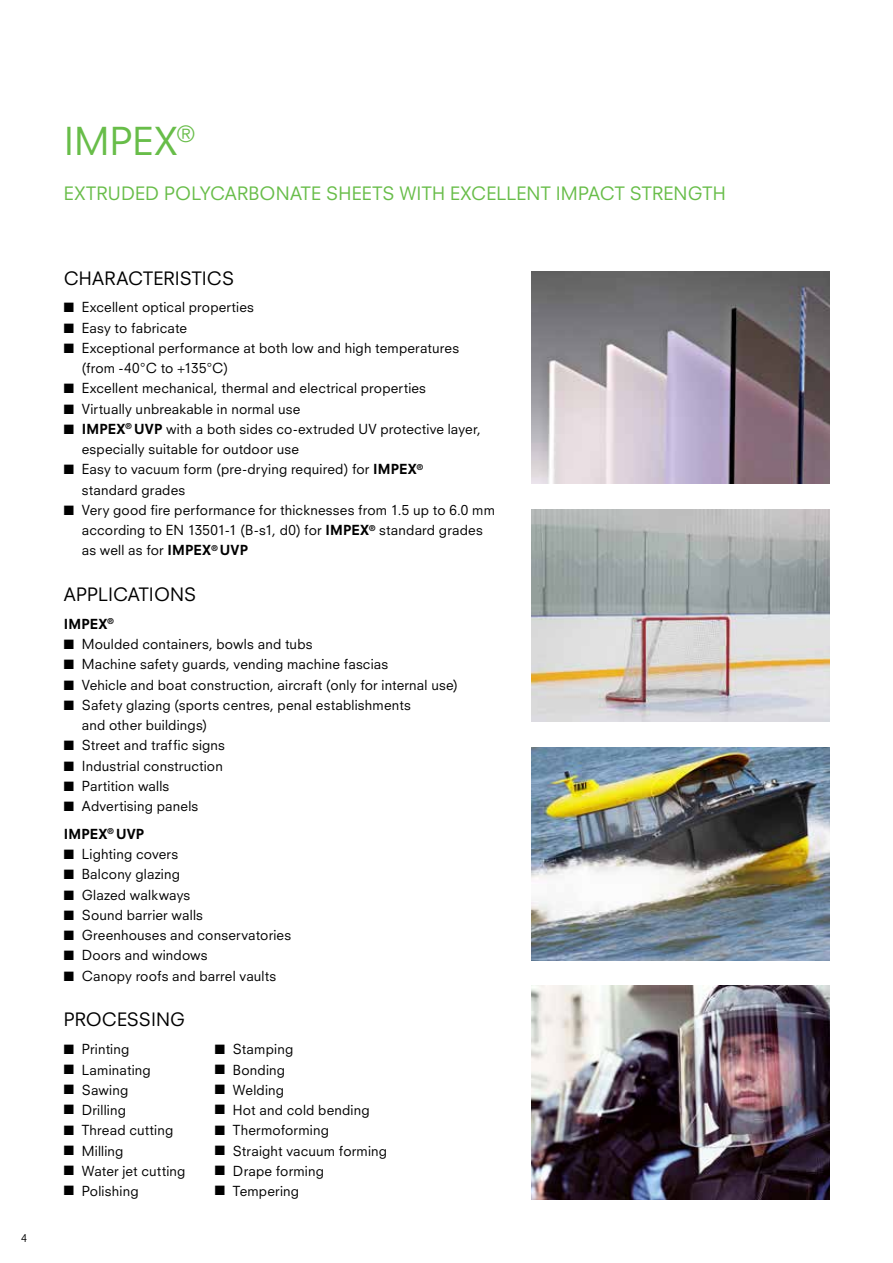
<style>
.page{position:relative;width:893px;height:1263px;background:#fff}
.page>*{position:absolute;margin:0;border:0;box-sizing:border-box;transform-origin:0 0}
.t1{font:37.5px "Neuzeit SLT Std";letter-spacing:.005em;color:#68bd49}
.t2{font:18px "Neuzeit SLT Std";letter-spacing:.005em;color:#68bd49}
.t3{font:18px "Neuzeit SLT Std";letter-spacing:.005em;color:#000}
.t4{font:13.5px/20.2px "Neuzeit SLT Std";letter-spacing:.015em;color:#000}
.t5{font:800 13.5px "Neuzeit SLT Std";letter-spacing:.015em;color:#000}
.t6{font:10.5px "Neuzeit SLT Std";color:#000}
.s1{font-weight:800}
</style>
<div class="page">
<img style="left:531px;top:985px;width:298px;height:214px">
<img style="left:531px;top:509px;width:298px;height:213px">
<img style="left:531px;top:747px;width:298px;height:213px">
<img style="left:531px;top:271px;width:298px;height:213px">
<p class="t6" style="left:21px;top:1231px;width:7px">4</p>
<h1 class="t1" style="left:64px;top:118px;width:132px">IMPEX<sup>®</sup></h1>
<h2 class="t2" style="left:64px;top:182px;width:663px">EXTRUDED POLYCARBONATE SHEETS WITH EXCELLENT IMPACT STRENGTH</h2>
<h2 class="t3" style="left:64px;top:267px;width:172px">CHARACTERISTICS</h2>
<p class="t4" style="left:64px;top:297px;width:192px">■ Excellent optical properties</p>
<p class="t4" style="left:64px;top:317px;width:125px">■ Easy to fabricate</p>
<p class="t4" style="left:82px;top:338px;width:379px;text-indent:-18px">■ Exceptional performance at both low and high temperatures (from -40°C to +135°C)</p>
<p class="t4" style="left:64px;top:378px;width:364px">■ Excellent mechanical, thermal and electrical properties</p>
<p class="t4" style="left:64px;top:398px;width:238px">■ Virtually unbreakable in normal use</p>
<p class="t4" style="left:82px;top:419px;width:400px;text-indent:-18px">■ <span class="s1">IMPEX</span><sup>®</sup> <span class="s1">UVP</span> with a both sides co-extruded UV protective layer, especially suitable for outdoor use</p>
<p class="t4" style="left:82px;top:459px;width:343px;text-indent:-18px">■ Easy to vacuum form (pre-drying required) for <span class="s1">IMPEX</span><sup>® </sup>standard grades</p>
<p class="t4" style="left:82px;top:500px;width:415px;text-indent:-18px">■ Very good fire performance for thicknesses from 1.5 up to 6.0 mm according to EN 13501-1 (B-s1, d0) for <span class="s1">IMPEX</span><sup>®</sup> standard grades as well as for <span class="s1">IMPEX</span><sup>®</sup> <span class="s1">UVP</span></p>
<h2 class="t3" style="left:64px;top:583px;width:134px">APPLICATIONS</h2>
<p class="t5" style="left:64px;top:615px;width:52px">IMPEX<sup>®</sup></p>
<p class="t4" style="left:64px;top:634px;width:250px">■ Moulded containers, bowls and tubs</p>
<p class="t4" style="left:64px;top:654px;width:326px">■ Machine safety guards, vending machine fascias</p>
<p class="t4" style="left:64px;top:674px;width:396px">■ Vehicle and boat construction, aircraft (only for internal use)</p>
<p class="t4" style="left:82px;top:694px;width:331px;text-indent:-18px">■ Safety glazing (sports centres, penal establishments and other buildings)</p>
<p class="t4" style="left:64px;top:735px;width:163px">■ Street and traffic signs</p>
<p class="t4" style="left:64px;top:755px;width:161px">■ Industrial construction</p>
<p class="t4" style="left:64px;top:775px;width:107px">■ Partition walls</p>
<p class="t4" style="left:64px;top:792px;width:136px;line-height:27.8px">■ Advertising panels<br><span class="s1">IMPEX</span><sup>®</sup> <span class="s1">UVP</span></p>
<p class="t4" style="left:64px;top:844px;width:116px">■ Lighting covers</p>
<p class="t4" style="left:64px;top:864px;width:118px">■ Balcony glazing</p>
<p class="t4" style="left:64px;top:884px;width:128px">■ Glazed walkways</p>
<p class="t4" style="left:64px;top:904px;width:141px">■ Sound barrier walls</p>
<p class="t4" style="left:64px;top:925px;width:229px">■ Greenhouses and conservatories</p>
<p class="t4" style="left:64px;top:945px;width:145px">■ Doors and windows</p>
<p class="t4" style="left:64px;top:965px;width:214px">■ Canopy roofs and barrel vaults</p>
<h2 class="t3" style="left:64px;top:1008px;width:123px">PROCESSING</h2>
<p class="t4" style="left:64px;top:1039px;width:67px">■ Printing</p>
<p class="t4" style="left:64px;top:1059px;width:88px">■ Laminating</p>
<p class="t4" style="left:64px;top:1079px;width:66px">■ Sawing</p>
<p class="t4" style="left:64px;top:1100px;width:64px">■ Drilling</p>
<p class="t4" style="left:64px;top:1120px;width:111px">■ Thread cutting</p>
<p class="t4" style="left:64px;top:1140px;width:61px">■ Milling</p>
<p class="t4" style="left:64px;top:1160px;width:123px">■ Water jet cutting</p>
<p class="t4" style="left:64px;top:1181px;width:76px">■ Polishing</p>
<p class="t4" style="left:215px;top:1039px;width:80px">■ Stamping</p>
<p class="t4" style="left:215px;top:1059px;width:72px">■ Bonding</p>
<p class="t4" style="left:215px;top:1080px;width:71px">■ Welding</p>
<p class="t4" style="left:215px;top:1100px;width:156px">■ Hot and cold bending</p>
<p class="t4" style="left:215px;top:1120px;width:115px">■ Thermoforming</p>
<p class="t4" style="left:215px;top:1140px;width:174px">■ Straight vacuum forming</p>
<p class="t4" style="left:215px;top:1161px;width:111px">■ Drape forming</p>
<p class="t4" style="left:215px;top:1181px;width:86px">■ Tempering</p>
</div>
